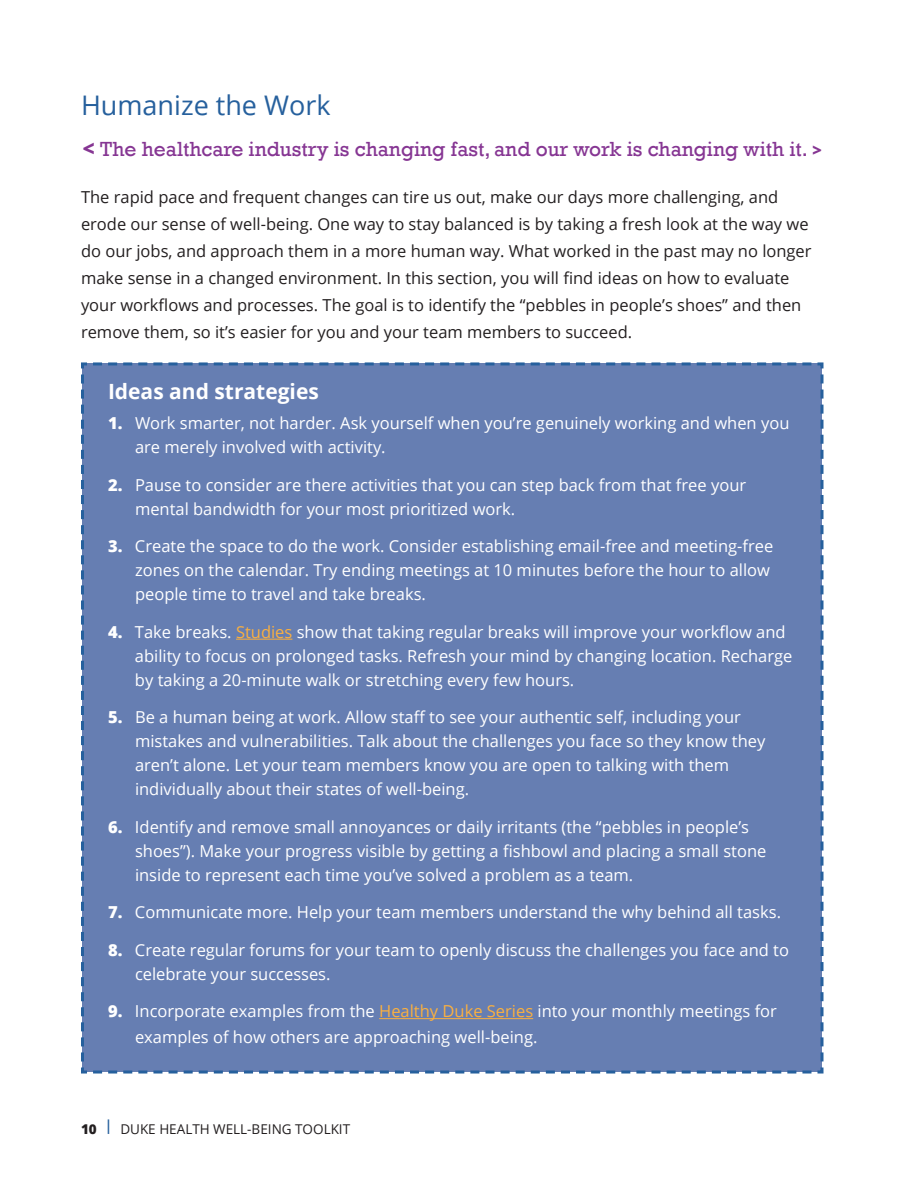
<style>
.page{position:relative;width:918px;height:1188px;background:#fff}
.page>*{position:absolute;margin:0;border:0;box-sizing:border-box;transform-origin:0 0}
.t1{font:30px "Arial";color:#26609d;scale:.75 1}
.t2{font:27px "Open Sans";color:#26609d}
.t3{font:21px "Rockwell";color:#863693}
.t4{font:700 21px "Open Sans";color:#fff}
.t5{font:16.5px/24px "Open Sans";color:#fff}
.t6{font:16.5px/27px "Open Sans";color:#231f20}
.t7{font:13.5px "Open Sans";color:#231f20}
.t8{font:800 13.5px "Open Sans";color:#231f20}
.s1{font-family:"Open Sans";font-weight:800}
.s2{font-family:"Open Sans";font-weight:800;font-size:16.5px}
.s3{font-weight:800}
.s4{color:#fbb03f}
</style>
<div class="page">
<div style="left:81px;top:362px;width:743px;height:712px;background:#667eb2"></div>
<hr style="left:236px;top:639px;width:56px;height:1px;background:#fbb03f">
<hr style="left:379px;top:1018px;width:154px;height:1px;background:#fbb03f">
<p class="t2" style="left:81px;top:87px;width:251px">Humanize the Work</p>
<p class="t3" style="left:83px;top:136px;width:740px"><span class="s1">&lt;</span> The healthcare industry is changing fast, and our work is changing with it. <span class="s2">&gt;</span></p>
<p class="t6" style="left:81px;top:183px;width:732px">The rapid pace and frequent changes can tire us out, make our days more challenging, and erode our sense of well-being. One way to stay balanced is by taking a fresh look at the way we do our jobs, and approach them in a more human way. What worked in the past may no longer make sense in a changed environment. In this section, you will find ideas on how to evaluate your workflows and processes. The goal is to identify the “pebbles in people’s shoes” and then remove them, so it’s easier for you and your team members to succeed.</p>
<p class="t4" style="left:108px;top:376px;width:212px">Ideas and strategies</p>
<p class="t5" style="left:135px;top:411px;width:656px;text-indent:-27px"><span class="s3">1.</span> Work smarter, not harder. Ask yourself when you’re genuinely working and when you are merely involved with activity.</p>
<p class="t5" style="left:135px;top:472px;width:613px;text-indent:-27px"><span class="s3">2.</span> Pause to consider are there activities that you can step back from that free your mental bandwidth for your most prioritized work.</p>
<p class="t5" style="left:135px;top:534px;width:640px;text-indent:-27px"><span class="s3">3.</span> Create the space to do the work. Consider establishing email-free and meeting-free zones on the calendar. Try ending meetings at 10 minutes before the hour to allow people time to travel and take breaks.</p>
<p class="t5" style="left:135px;top:619px;width:659px;text-indent:-27px"><span class="s3">4.</span> Take breaks. <span class="s4">Studies</span> show that taking regular breaks will improve your workflow and ability to focus on prolonged tasks. Refresh your mind by changing location. Recharge by taking a 20-minute walk or stretching every few hours.</p>
<p class="t5" style="left:135px;top:705px;width:632px;text-indent:-27px"><span class="s3">5.</span> Be a human being at work. Allow staff to see your authentic self, including your mistakes and vulnerabilities. Talk about the challenges you face so they know they aren’t alone. Let your team members know you are open to talking with them individually about their states of well-being.</p>
<p class="t5" style="left:135px;top:814px;width:633px;text-indent:-27px"><span class="s3">6.</span> Identify and remove small annoyances or daily irritants (the “pebbles in people’s shoes”). Make your progress visible by getting a fishbowl and placing a small stone inside to represent each time you’ve solved a problem as a team.</p>
<p class="t5" style="left:108px;top:900px;width:675px"><span class="s3">7.</span> Communicate more. Help your team members understand the why behind all tasks.</p>
<p class="t5" style="left:135px;top:937px;width:656px;text-indent:-27px"><span class="s3">8.</span> Create regular forums for your team to openly discuss the challenges you face and to celebrate your successes.</p>
<p class="t5" style="left:135px;top:998px;width:643px;line-height:25.5px;text-indent:-27px"><span class="s3">9.</span> Incorporate examples from the <span class="s4">Healthy Duke Series</span> into your monthly meetings for examples of how others are approaching well-being.</p>
<p class="t8" style="left:81px;top:1118px;width:17px">10</p>
<p class="t1" style="left:107px;top:1110px;width:6px">ˡ</p>
<p class="t7" style="left:120px;top:1119px;width:231px">DUKE HEALTH WELL-BEING TOOLKIT</p>
</div>
